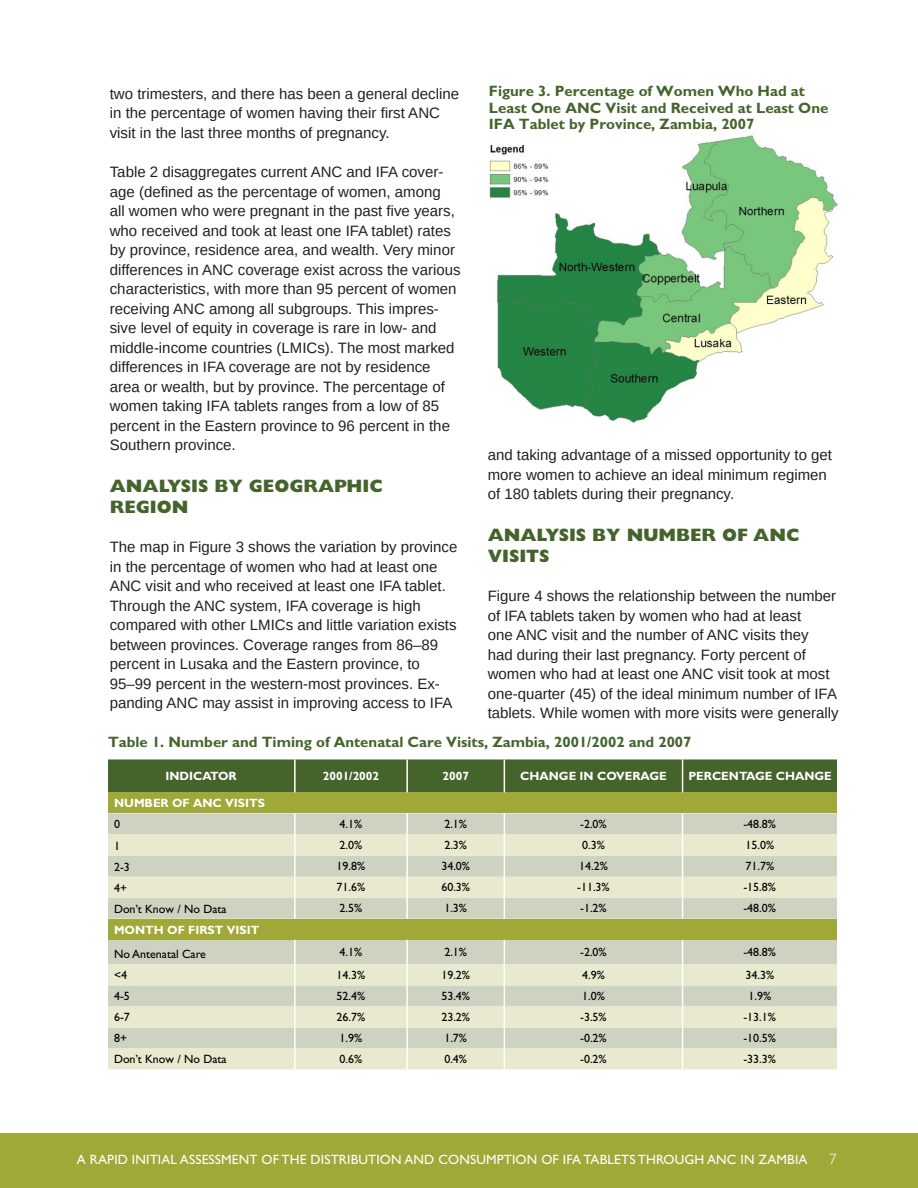
<style>
.page{position:relative;width:918px;height:1188px;background:#fff}
.page>*{position:absolute;margin:0;border:0;box-sizing:border-box;transform-origin:0 0}
.subhead_1{font:800 18px/21px "Gill Sans Std";color:#45642c}
.body_text{font:800 18px/21px "Gill Sans Std";color:#45642c}
.body_text-2{font:15px/19.5px "Arimo";color:#231f20}
.subhead_2{font:700 15px/16.5px "Gill Sans Std";color:#45642c}
.t1{font:300 15px "Gill Sans Std";color:#fff}
.t2{font:13.5px "Gill Sans Std";letter-spacing:.01em;color:#fff}
.t3{font:12px "Gill Sans Std";color:#000}
.t4{font:700 12px "Gill Sans Std";color:#fff}
</style>
<div class="page">
<div style="left:0;top:1133px;width:918px;height:55px;background:#a0a837"></div>
<img style="left:489px;top:135px;width:349px;height:288px">
<div style="left:108px;top:759px;width:729px;height:33px;background:#45642c"></div>
<div style="left:108px;top:792px;width:729px;height:21px;background:#a0a837"></div>
<div style="left:108px;top:813px;width:729px;height:21px;background:#ced2c1"></div>
<svg style="left:108px;top:834px;width:729px;height:235px;background:#dbddc8"></svg>
<div style="left:108px;top:919px;width:729px;height:21px;background:#a0a837"></div>
<hr style="left:294px;top:759px;width:2px;height:33px;background:#fff">
<hr style="left:406px;top:759px;width:2px;height:33px;background:#fff">
<hr style="left:504px;top:759px;width:1px;height:33px;background:#fff">
<hr style="left:682px;top:759px;width:1px;height:33px;background:#fff">
<hr style="left:294px;top:813px;width:2px;height:21px;background:#fff">
<hr style="left:406px;top:813px;width:2px;height:21px;background:#fff">
<hr style="left:294px;top:834px;width:2px;height:22px;background:#fff">
<hr style="left:406px;top:834px;width:2px;height:22px;background:#fff">
<hr style="left:294px;top:856px;width:2px;height:21px;background:#fff">
<hr style="left:406px;top:856px;width:2px;height:21px;background:#fff">
<hr style="left:294px;top:877px;width:2px;height:21px;background:#fff">
<hr style="left:406px;top:877px;width:2px;height:21px;background:#fff">
<hr style="left:294px;top:898px;width:2px;height:21px;background:#fff">
<hr style="left:406px;top:898px;width:2px;height:21px;background:#fff">
<svg style="left:504px;top:813px;width:1px;height:106px"></svg>
<svg style="left:682px;top:813px;width:1px;height:106px"></svg>
<hr style="left:294px;top:940px;width:2px;height:24px;background:#fff">
<hr style="left:406px;top:940px;width:2px;height:24px;background:#fff">
<hr style="left:294px;top:964px;width:2px;height:21px;background:#fff">
<hr style="left:406px;top:964px;width:2px;height:21px;background:#fff">
<hr style="left:294px;top:985px;width:2px;height:21px;background:#fff">
<hr style="left:406px;top:985px;width:2px;height:21px;background:#fff">
<hr style="left:294px;top:1006px;width:2px;height:21px;background:#fff">
<hr style="left:406px;top:1006px;width:2px;height:21px;background:#fff">
<hr style="left:294px;top:1027px;width:2px;height:21px;background:#fff">
<hr style="left:406px;top:1027px;width:2px;height:21px;background:#fff">
<hr style="left:294px;top:1048px;width:2px;height:21px;background:#fff">
<hr style="left:406px;top:1048px;width:2px;height:21px;background:#fff">
<svg style="left:504px;top:940px;width:1px;height:129px"></svg>
<svg style="left:682px;top:940px;width:1px;height:129px"></svg>
<p class="subhead_2" style="left:489px;top:83px;width:341px">Figure 3. Percentage of Women Who Had at<br>Least One ANC Visit and Received at Least One<br>IFA Tablet by Province, Zambia, 2007</p>
<p class="body_text-2" style="left:110px;top:84px;width:351px">two trimesters, and there has been a general decline in the percentage of women having their first ANC visit in the last three months of pregnancy.</p>
<p class="body_text-2" style="left:110px;top:163px;width:352px">Table 2 disaggregates current ANC and IFA cover&shy;age (defined as the percentage of women, among<br>all women who were pregnant in the past five years, who received and took at least one IFA tablet) rates by province, residence area, and wealth. Very minor differences in ANC coverage exist across the various characteristics, with more than 95 percent of women receiving ANC among all subgroups. This impres&shy;sive level of equity in coverage is rare in low- and middle-income countries (LMICs). The most marked differences in IFA coverage are not by residence area or wealth, but by province. The percentage of women taking IFA tablets ranges from a low of 85 percent in the Eastern province to 96 percent in the Southern province.</p>
<p class="body_text" style="left:110px;top:475px;width:275px">ANALYSIS BY GEOGRAPHIC<br>REGION</p>
<p class="body_text-2" style="left:110px;top:538px;width:349px">The map in Figure 3 shows the variation by province in the percentage of women who had at least one ANC visit and who received at least one IFA tablet.<br>Through the ANC system, IFA coverage is high compared with other LMICs and little variation exists between provinces. Coverage ranges from 86–89 percent in Lusaka and the Eastern province, to 95–99 percent in the western-most provinces. Ex&shy;panding ANC may assist in improving access to IFA</p>
<p class="body_text-2" style="left:488px;top:446px;width:346px">and taking advantage of a missed opportunity to get more women to achieve an ideal minimum regimen of 180 tablets during their pregnancy.</p>
<h1 class="subhead_1" style="left:488px;top:524px;width:314px">ANALYSIS BY NUMBER OF ANC<br>VISITS</h1>
<p class="body_text-2" style="left:488px;top:587px;width:352px">Figure 4 shows the relationship between the number of IFA tablets taken by women who had at least<br>one ANC visit and the number of ANC visits they<br>had during their last pregnancy. Forty percent of women who had at least one ANC visit took at most one-quarter (45) of the ideal minimum number of IFA tablets. While women with more visits were generally</p>
<h3 class="subhead_2" style="left:108px;top:734px;width:585px">Table 1. Number and Timing of Antenatal Care Visits, Zambia, 2001/2002 and 2007</h3>
<p class="t4" style="left:165px;top:769px;width:73px">INDICATOR</p>
<p class="t4" style="left:323px;top:769px;width:58px">2001/2002</p>
<p class="t4" style="left:443px;top:769px;width:28px">2007</p>
<p class="t4" style="left:520px;top:769px;width:148px">CHANGE IN COVERAGE</p>
<p class="t4" style="left:688px;top:769px;width:145px">PERCENTAGE CHANGE</p>
<p class="t4" style="left:114px;top:796px;width:152px">NUMBER OF ANC VISITS</p>
<p class="t3" style="left:114px;top:817px;width:7px">0</p>
<p class="t3" style="left:340px;top:817px;width:24px">4.1%</p>
<p class="t3" style="left:444px;top:817px;width:24px">2.1%</p>
<p class="t3" style="left:580px;top:817px;width:28px">-2.0%</p>
<p class="t3" style="left:743px;top:817px;width:34px">-48.8%</p>
<p class="t3" style="left:114px;top:839px;width:7px">1</p>
<p class="t3" style="left:340px;top:838px;width:24px">2.0%</p>
<p class="t3" style="left:444px;top:838px;width:24px">2.3%</p>
<p class="t3" style="left:582px;top:838px;width:24px">0.3%</p>
<p class="t3" style="left:745px;top:838px;width:30px">15.0%</p>
<p class="t3" style="left:114px;top:860px;width:17px">2-3</p>
<p class="t3" style="left:337px;top:859px;width:30px">19.8%</p>
<p class="t3" style="left:441px;top:859px;width:30px">34.0%</p>
<p class="t3" style="left:579px;top:859px;width:30px">14.2%</p>
<p class="t3" style="left:745px;top:859px;width:30px">71.7%</p>
<p class="t3" style="left:114px;top:881px;width:15px">4+</p>
<p class="t3" style="left:337px;top:880px;width:30px">71.6%</p>
<p class="t3" style="left:441px;top:880px;width:30px">60.3%</p>
<p class="t3" style="left:577px;top:880px;width:34px">-11.3%</p>
<p class="t3" style="left:743px;top:880px;width:34px">-15.8%</p>
<p class="t3" style="left:114px;top:902px;width:114px">Don’t Know / No Data</p>
<p class="t3" style="left:340px;top:901px;width:24px">2.5%</p>
<p class="t3" style="left:444px;top:901px;width:24px">1.3%</p>
<p class="t3" style="left:580px;top:901px;width:28px">-1.2%</p>
<p class="t3" style="left:743px;top:901px;width:34px">-48.0%</p>
<p class="t4" style="left:114px;top:923px;width:147px">MONTH OF FIRST VISIT</p>
<p class="t3" style="left:114px;top:948px;width:93px">No Antenatal Care</p>
<p class="t3" style="left:340px;top:945px;width:24px">4.1%</p>
<p class="t3" style="left:444px;top:945px;width:24px">2.1%</p>
<p class="t3" style="left:580px;top:945px;width:28px">-2.0%</p>
<p class="t3" style="left:743px;top:945px;width:34px">-48.8%</p>
<p class="t3" style="left:114px;top:969px;width:15px">&lt;4</p>
<p class="t3" style="left:337px;top:968px;width:30px">14.3%</p>
<p class="t3" style="left:441px;top:968px;width:30px">19.2%</p>
<p class="t3" style="left:582px;top:968px;width:24px">4.9%</p>
<p class="t3" style="left:745px;top:968px;width:30px">34.3%</p>
<p class="t3" style="left:114px;top:990px;width:17px">4-5</p>
<p class="t3" style="left:337px;top:989px;width:30px">52.4%</p>
<p class="t3" style="left:441px;top:989px;width:30px">53.4%</p>
<p class="t3" style="left:582px;top:989px;width:24px">1.0%</p>
<p class="t3" style="left:748px;top:989px;width:24px">1.9%</p>
<p class="t3" style="left:114px;top:1011px;width:17px">6-7</p>
<p class="t3" style="left:337px;top:1010px;width:30px">26.7%</p>
<p class="t3" style="left:441px;top:1010px;width:30px">23.2%</p>
<p class="t3" style="left:580px;top:1010px;width:28px">-3.5%</p>
<p class="t3" style="left:743px;top:1010px;width:34px">-13.1%</p>
<p class="t3" style="left:114px;top:1032px;width:15px">8+</p>
<p class="t3" style="left:340px;top:1031px;width:24px">1.9%</p>
<p class="t3" style="left:444px;top:1031px;width:24px">1.7%</p>
<p class="t3" style="left:580px;top:1031px;width:28px">-0.2%</p>
<p class="t3" style="left:743px;top:1031px;width:34px">-10.5%</p>
<p class="t3" style="left:114px;top:1053px;width:114px">Don’t Know / No Data</p>
<p class="t3" style="left:340px;top:1052px;width:24px">0.6%</p>
<p class="t3" style="left:444px;top:1052px;width:24px">0.4%</p>
<p class="t3" style="left:580px;top:1052px;width:28px">-0.2%</p>
<p class="t3" style="left:743px;top:1052px;width:34px">-33.3%</p>
<p class="t2" style="left:77px;top:1151px;width:732px">A RAPID INITIAL ASSESSMENT OF THE DISTRIBUTION AND CONSUMPTION OF IFA TABLETS THROUGH ANC IN ZAMBIA</p>
<p class="t1" style="left:829px;top:1150px;width:9px">7</p>
</div>
